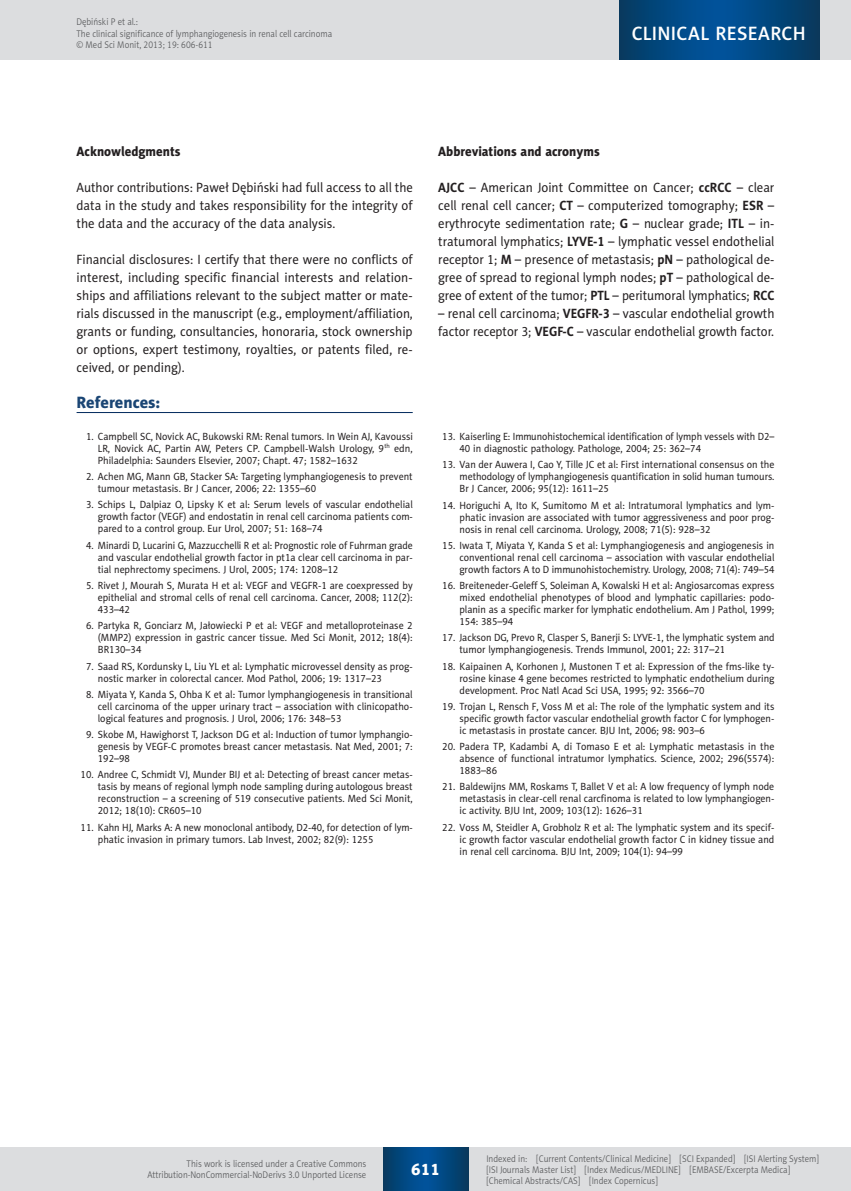
<style>
.page{position:relative;width:851px;height:1191px;background:#fff}
.page>*{position:absolute;margin:0;border:0;box-sizing:border-box;transform-origin:0 0}
.t1{font:19.5px "Naomi Sans EFN Medium";letter-spacing:.015em;color:#fff}
.MSM_Referencje_Tytul{font:16.5px "Naomi Sans EFN Heavy";color:#1a4574}
.t2{font:16.5px "Naomi Sans EFN Heavy";color:#fff}
.MSM_Body{font:13.5px/18px "Naomi Sans EFN";color:#231f20;text-align:justify;scale:.95 1}
.MSM_Body-2{font:13.5px/18px "Naomi Sans EFN";color:#231f20;text-align:justify;scale:.94 1}
.MSM_Headline_2{font:13.5px "Naomi Sans EFN Heavy";color:#231f20;scale:.95 1}
.MSM_Referencje_punkt{font:10.5px/12px "Naomi Sans EFN";color:#231f20;text-align:justify;scale:.95 1}
.MSM_Referencje_punkt-2{font:10.5px/12px "Naomi Sans EFN";color:#231f20;scale:.94 1}
.t3{font:9.75px/11.2px "Naomi Sans EFN Light";color:#57585a;scale:.9 1}
.s1{font-weight:700}
</style>
<div class="page">
<hr style="left:77px;top:412px;width:335px;height:1px;background:#00295c">
<div style="left:0;top:1148px;width:850px;height:43px;background:#dcdddf"></div>
<svg style="left:383px;top:1148px;width:85px;height:42px"></svg>
<div style="left:0;top:0;width:850px;height:60px;background:#dcdddf"></div>
<svg style="left:619px;top:0;width:200px;height:60px"></svg>
<p class="t3" style="left:77px;top:16px;width:285px">Dębiński P et al.:<br>The clinical significance of lymphangiogenesis in renal cell carcinoma © Med Sci Monit, 2013; 19: 606-611</p>
<h1 class="t1" style="left:631px;top:22px;width:175px">CLINICAL RESEARCH</h1>
<p class="MSM_Headline_2" style="left:77px;top:143px;width:111px">Acknowledgments</p>
<p class="MSM_Body-2" style="left:77px;top:178px;width:359px">Author contributions: Paweł Dębiński had full access to all the data in the study and takes responsibility for the integrity of the data and the accuracy of the data analysis.</p>
<p class="MSM_Body" style="left:77px;top:250px;width:355px">Financial disclosures: I certify that there were no conflicts of interest, including specific financial interests and relation&shy;ships and affiliations relevant to the subject matter or mate&shy;rials discussed in the manuscript (e.g., employment/affiliation, grants or funding, consultancies, honoraria, stock ownership or options, expert testimony, royalties, or patents filed, re&shy;ceived, or pending).</p>
<p class="MSM_Referencje_Tytul" style="left:77px;top:392px;width:85px">References:</p>
<p class="MSM_Referencje_punkt" style="left:98px;top:430px;width:333px;text-indent:-12px">1. Campbell SC, Novick AC, Bukowski RM: Renal tumors. In Wein AJ, Kavoussi LR, Novick AC, Partin AW, Peters CP. Campbell-Walsh Urology, 9<sup>th</sup> edn, Philadelphia: Saunders Elsevier, 2007; Chapt. 47; 1582–1632</p>
<p class="MSM_Referencje_punkt" style="left:98px;top:471px;width:333px;text-indent:-12px">2. Achen MG, Mann GB, Stacker SA: Targeting lymphangiogenesis to prevent tumour metastasis. Br J Cancer, 2006; 22: 1355–60</p>
<p class="MSM_Referencje_punkt" style="left:98px;top:499px;width:333px;text-indent:-12px">3. Schips L, Dalpiaz O, Lipsky K et al: Serum levels of vascular endothelial growth factor (VEGF) and endostatin in renal cell carcinoma patients com&shy;pared to a control group. Eur Urol, 2007; 51: 168–74</p>
<p class="MSM_Referencje_punkt-2" style="left:98px;top:539px;width:336px;text-align:justify;text-indent:-12px">4. Minardi D, Lucarini G, Mazzucchelli R et al: Prognostic role of Fuhrman grade and vascular endothelial growth factor in pt1a clear cell carcinoma in par&shy;tial nephrectomy specimens. J Urol, 2005; 174: 1208–12</p>
<p class="MSM_Referencje_punkt" style="left:98px;top:579px;width:333px;text-indent:-12px">5. Rivet J, Mourah S, Murata H et al: VEGF and VEGFR-1 are coexpressed by epithelial and stromal cells of renal cell carcinoma. Cancer, 2008; 112(2):<br>433–42</p>
<p class="MSM_Referencje_punkt" style="left:98px;top:620px;width:333px;text-indent:-12px">6. Partyka R, Gonciarz M, Jałowiecki P et al: VEGF and metalloproteinase 2 (MMP2) expression in gastric cancer tissue. Med Sci Monit, 2012; 18(4):<br>BR130–34</p>
<p class="MSM_Referencje_punkt" style="left:98px;top:660px;width:333px;text-indent:-12px">7. Saad RS, Kordunsky L, Liu YL et al: Lymphatic microvessel density as prog&shy;nostic marker in colorectal cancer. Mod Pathol, 2006; 19: 1317–23</p>
<p class="MSM_Referencje_punkt" style="left:98px;top:688px;width:333px;text-indent:-12px">8. Miyata Y, Kanda S, Ohba K et al: Tumor lymphangiogenesis in transitional cell carcinoma of the upper urinary tract – association with clinicopatho&shy;logical features and prognosis. J Urol, 2006; 176: 348–53</p>
<p class="MSM_Referencje_punkt" style="left:98px;top:728px;width:333px;text-indent:-12px">9. Skobe M, Hawighorst T, Jackson DG et al: Induction of tumor lymphangio&shy;genesis by VEGF-C promotes breast cancer metastasis. Nat Med, 2001; 7:<br>192–98</p>
<p class="MSM_Referencje_punkt" style="left:98px;top:769px;width:333px;text-indent:-17px">10. Andree C, Schmidt VJ, Munder BIJ et al: Detecting of breast cancer metas&shy;tasis by means of regional lymph node sampling during autologous breast reconstruction – a screening of 519 consecutive patients. Med Sci Monit, 2012; 18(10): CR605–10</p>
<p class="MSM_Referencje_punkt-2" style="left:98px;top:821px;width:336px;text-indent:-17px">11. Kahn HJ, Marks A: A new monoclonal antibody, D2-40, for detection of lym&shy;phatic invasion in primary tumors. Lab Invest, 2002; 82(9): 1255</p>
<p class="MSM_Headline_2" style="left:438px;top:143px;width:171px">Abbreviations and acronyms</p>
<p class="MSM_Body" style="left:438px;top:178px;width:355px"><span class="s1">AJCC</span> – American Joint Committee on Cancer; <span class="s1">ccRCC</span> – clear cell renal cell cancer; <span class="s1">CT</span> – computerized tomography; <span class="s1">ESR</span> – erythrocyte sedimentation rate; <span class="s1">G</span> – nuclear grade; <span class="s1">ITL</span> – in&shy;tratumoral lymphatics; <span class="s1">LYVE-1</span> – lymphatic vessel endothelial receptor 1; <span class="s1">M</span> – presence of metastasis; <span class="s1">pN</span> – pathological de&shy;gree of spread to regional lymph nodes; <span class="s1">pT</span> – pathological de&shy;gree of extent of the tumor; <span class="s1">PTL</span> – peritumoral lymphatics; <span class="s1">RCC</span></p>
<p class="MSM_Body" style="left:438px;top:304px;width:355px">– renal cell carcinoma; <span class="s1">VEGFR-3</span> – vascular endothelial growth factor receptor 3; <span class="s1">VEGF-C</span> – vascular endothelial growth factor.</p>
<p class="MSM_Referencje_punkt-2" style="left:459px;top:430px;width:336px;text-indent:-17px">13. Kaiserling E: Immunohistochemical identification of lymph vessels with D2–<br>40 in diagnostic pathology. Pathologe, 2004; 25: 362–74</p>
<p class="MSM_Referencje_punkt" style="left:459px;top:459px;width:333px;text-indent:-17px">13. Van der Auwera I, Cao Y, Tille JC et al: First international consensus on the methodology of lymphangiogenesis quantification in solid human tumours.<br>Br J Cancer, 2006; 95(12): 1611–25</p>
<p class="MSM_Referencje_punkt" style="left:459px;top:499px;width:333px;text-indent:-17px">14. Horiguchi A, Ito K, Sumitomo M et al: Intratumoral lymphatics and lym&shy;phatic invasion are associated with tumor aggressiveness and poor prog&shy;nosis in renal cell carcinoma. Urology, 2008; 71(5): 928–32</p>
<p class="MSM_Referencje_punkt" style="left:459px;top:539px;width:333px;text-indent:-17px">15. Iwata T, Miyata Y, Kanda S et al: Lymphangiogenesis and angiogenesis in conventional renal cell carcinoma – association with vascular endothelial growth factors A to D immunohistochemistry. Urology, 2008; 71(4): 749–54</p>
<p class="MSM_Referencje_punkt" style="left:459px;top:579px;width:333px;text-indent:-17px">16. Breiteneder-Geleff S, Soleiman A, Kowalski H et al: Angiosarcomas express mixed endothelial phenotypes of blood and lymphatic capillaries: podo&shy;planin as a specific marker for lymphatic endothelium. Am J Pathol, 1999; 154: 385–94</p>
<p class="MSM_Referencje_punkt-2" style="left:459px;top:632px;width:336px;text-indent:-17px">17. Jackson DG, Prevo R, Clasper S, Banerji S: LYVE-1, the lymphatic system and tumor lymphangiogenesis. Trends Immunol, 2001; 22: 317–21</p>
<p class="MSM_Referencje_punkt" style="left:459px;top:660px;width:333px;text-indent:-17px">18. Kaipainen A, Korhonen J, Mustonen T et al: Expression of the fms-like ty&shy;rosine kinase 4 gene becomes restricted to lymphatic endothelium during development. Proc Natl Acad Sci USA, 1995; 92: 3566–70</p>
<p class="MSM_Referencje_punkt" style="left:459px;top:700px;width:333px;text-indent:-17px">19. Trojan L, Rensch F, Voss M et al: The role of the lymphatic system and its specific growth factor vascular endothelial growth factor C for lymphogen&shy;ic metastasis in prostate cancer. BJU Int, 2006; 98: 903–6</p>
<p class="MSM_Referencje_punkt" style="left:459px;top:740px;width:333px;text-indent:-17px">20. Padera TP, Kadambi A, di Tomaso E et al: Lymphatic metastasis in the absence of functional intratumor lymphatics. Science, 2002; 296(5574):<br>1883–86</p>
<p class="MSM_Referencje_punkt" style="left:459px;top:781px;width:333px;text-indent:-17px">21. Baldewijns MM, Roskams T, Ballet V et al: A low frequency of lymph node metastasis in clear-cell renal carcfinoma is related to low lymphangiogen&shy;ic activity. BJU Int, 2009; 103(12): 1626–31</p>
<p class="MSM_Referencje_punkt" style="left:459px;top:821px;width:333px;text-indent:-17px">22. Voss M, Steidler A, Grobholz R et al: The lymphatic system and its specif&shy;ic growth factor vascular endothelial growth factor C in kidney tissue and in renal cell carcinoma. BJU Int, 2009; 104(1): 94–99</p>
<p class="t3" style="left:147px;top:1158px;width:245px;text-align:right">This work is licensed under a Creative Commons<br>Attribution-NonCommercial-NoDerivs 3.0 Unported License</p>
<h2 class="t2" style="left:411px;top:1159px;width:30px">611</h2>
<p class="t3" style="left:486px;top:1152px;width:371px">Indexed in: [Current Contents/Clinical Medicine] [SCI Expanded] [ISI Alerting System] [ISI Journals Master List] [Index Medicus/MEDLINE] [EMBASE/Excerpta Medica] [Chemical Abstracts/CAS] [Index Copernicus]</p>
</div>
